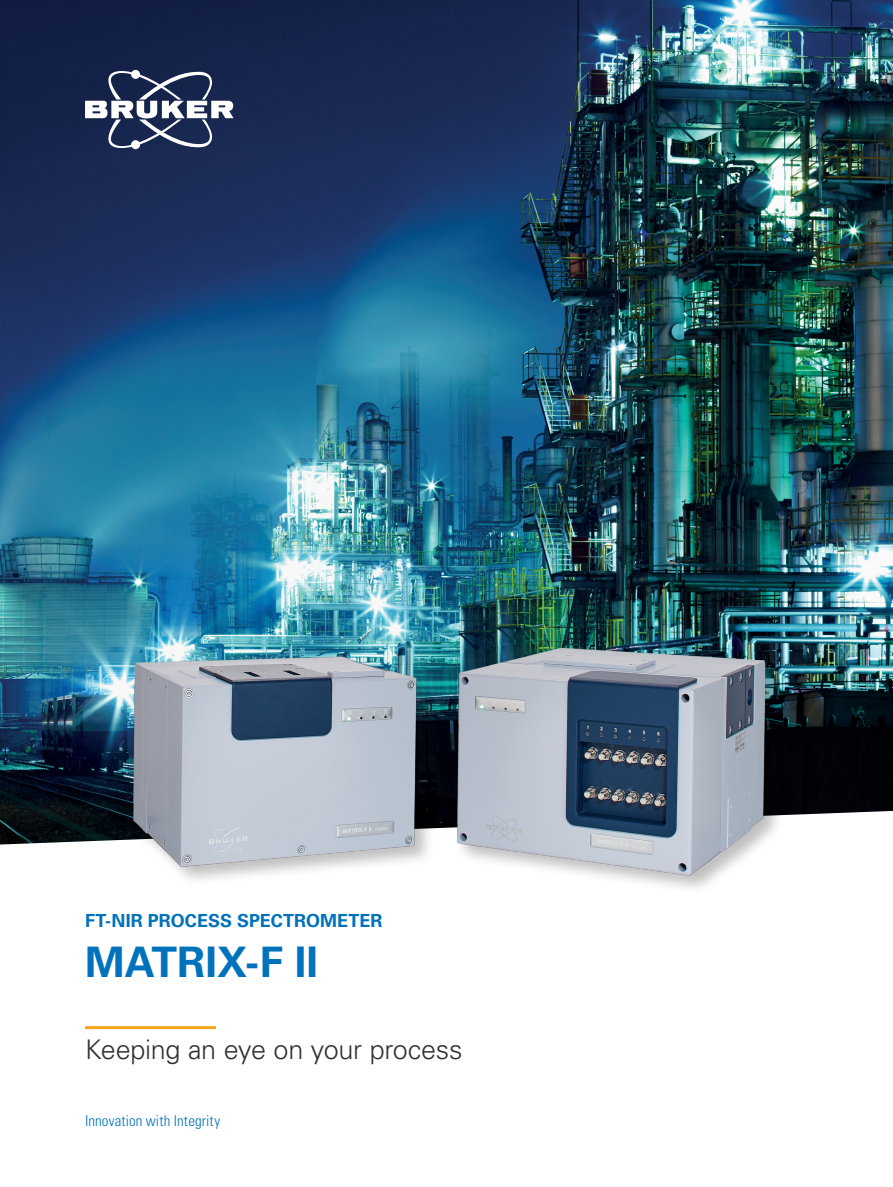
<style>
.page{position:relative;width:893px;height:1187px;background:#fff}
.page>*{position:absolute;margin:0;border:0;box-sizing:border-box;transform-origin:0 0}
.t1{font:700 42px "Univers LT Std";color:#0072bc}
.t2{font:300 27px "Univers LT Std";letter-spacing:-.01em;color:#2f3230}
.t3{font:700 18px "Univers LT Std";letter-spacing:.005em;color:#0072bc}
.t4{font:300 condensed 15px "Univers LT Std";letter-spacing:.01em;color:#0072bc}
</style>
<div class="page">
<img style="left:0;top:0;width:893px;height:844px">
<svg style="left:85px;top:66px;width:149px;height:87px"></svg>
<hr style="left:85px;top:1026px;width:131px;height:3px;background:#f9a21c">
<img style="left:86px;top:582px;width:720px;height:307px">
<p class="t3" style="left:85px;top:910px;width:299px">FT-NIR PROCESS SPECTROMETER</p>
<h1 class="t1" style="left:85px;top:937px;width:235px">MATRIX-F II</h1>
<h2 class="t2" style="left:85px;top:1033px;width:379px">Keeping an eye on your process</h2>
<p class="t4" style="left:85px;top:1111px;width:137px">Innovation with Integrity</p>
</div>
